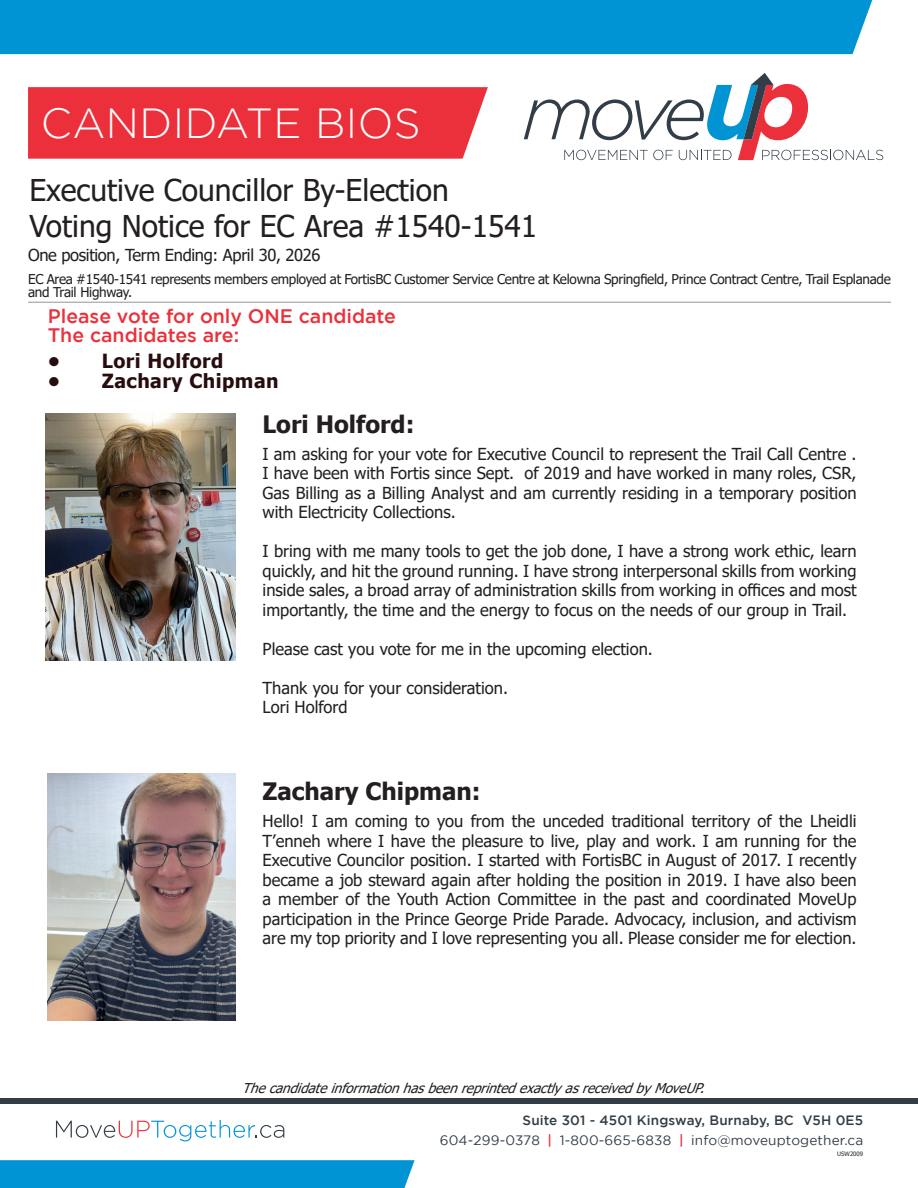
<style>
.page{position:relative;width:918px;height:1188px;background:#fff}
.page>*{position:absolute;margin:0;border:0;box-sizing:border-box;transform-origin:0 0}
.Headline{font:300 42px "Gotham";letter-spacing:.01em;color:#fff}
.Company_Name{font:30px "Tahoma";color:#231f20}
.t1{font:700 24px "Tahoma";color:#231f20}
.Headline-2{font:500 19.5px "Gotham";color:#eb303b}
.t2{font:700 19.5px "Tahoma";letter-spacing:.025em;color:#280d0f}
.Brochure-10_13{font:16.5px/19.5px "Tahoma";color:#231f20;text-align:justify}
.Brochure-10_13-2{font:16.5px "Tahoma";letter-spacing:-.02em;color:#231f20}
.t3{font:13.65px "Gotham";letter-spacing:.01em;color:#323d47}
.Brochure-10_13-3{font:13.5px/13.5px "Tahoma";letter-spacing:-.02em;color:#231f20}
.t4{font:italic 13.5px "Tahoma";color:#231f20}
.Body_9_11{font:500 13.5px "Gotham";letter-spacing:.01em;color:#323d47}
.t5{font:6px "Tahoma";color:#231f20}
.s1{font-weight:500;color:#eb303b}
</style>
<div class="page">
<div style="left:28px;top:87px;width:460px;height:72px;background:#eb303b"></div>
<div style="left:0;top:0;width:872px;height:54px;background:#0094d4"></div>
<svg style="left:524px;top:73px;width:359px;height:87px"></svg>
<div style="left:0;top:1098px;width:918px;height:5px;background:#323d47"></div>
<hr style="left:28px;top:302px;width:863px;height:1px;background:#939598">
<svg style="left:56px;top:1120px;width:228px;height:21px"></svg>
<div style="left:0;top:1160px;width:415px;height:28px;background:#0094d4"></div>
<img style="left:46px;top:414px;width:189px;height:247px">
<img style="left:47px;top:774px;width:188px;height:246px">
<p class="Headline" style="left:41px;top:100px;width:381px">CANDIDATE BIOS</p>
<p class="Company_Name" style="left:29px;top:170px;width:421px">Executive Councillor By-Election</p>
<p class="Company_Name" style="left:29px;top:206px;width:509px">Voting Notice for EC Area #1540-1541</p>
<p class="Brochure-10_13-2" style="left:28px;top:244px;width:294px">One position, Term Ending: April 30, 2026</p>
<p class="Brochure-10_13-3" style="left:28px;top:273px;width:864px">EC Area #1540-1541 represents members employed at FortisBC Customer Service Centre at Kelowna Springfield, Prince Contract Centre, Trail Esplanade and Trail Highway.</p>
<p class="Headline-2" style="left:48px;top:305px;width:350px">Please vote for only ONE candidate</p>
<p class="Headline-2" style="left:48px;top:324px;width:193px">The candidates are:</p>
<p class="t2" style="left:48px;top:347px;width:177px">• Lori Holford</p>
<p class="t2" style="left:48px;top:367px;width:232px">• Zachary Chipman</p>
<p class="t1" style="left:263px;top:407px;width:153px">Lori Holford:</p>
<p class="Brochure-10_13" style="left:263px;top:445px;width:596px">I am asking for your vote for Executive Council to represent the Trail Call Centre .<br>I have been with Fortis since Sept. of 2019 and have worked in many roles, CSR, Gas Billing as a Billing Analyst and am currently residing in a temporary position with Electricity Collections.</p>
<p class="Brochure-10_13" style="left:263px;top:543px;width:596px">I bring with me many tools to get the job done, I have a strong work ethic, learn quickly, and hit the ground running. I have strong interpersonal skills from working inside sales, a broad array of administration skills from working in offices and most importantly, the time and the energy to focus on the needs of our group in Trail.</p>
<p class="Brochure-10_13" style="left:263px;top:640px;width:392px">Please cast you vote for me in the upcoming election.</p>
<p class="Brochure-10_13" style="left:263px;top:679px;width:247px">Thank you for your consideration.</p>
<p class="Brochure-10_13" style="left:263px;top:699px;width:86px">Lori Holford</p>
<p class="t1" style="left:263px;top:775px;width:220px">Zachary Chipman:</p>
<p class="Brochure-10_13" style="left:263px;top:812px;width:596px">Hello! I am coming to you from the unceded traditional territory of the Lheidli T’enneh where I have the pleasure to live, play and work. I am running for the Executive Councilor position. I started with FortisBC in August of 2017. I recently became a job steward again after holding the position in 2019. I have also been a member of the Youth Action Committee in the past and coordinated MoveUp participation in the Prince George Pride Parade. Advocacy, inclusion, and activism are my top priority and I love representing you all. Please consider me for election.</p>
<p class="t4" style="left:242px;top:1079px;width:471px">ThecandidateinformationhasbeenreprintedexactlyasreceivedbyMoveUP.</p>
<p class="Body_9_11" style="left:523px;top:1113px;width:342px">Suite 301 - 4501 Kingsway, Burnaby, BC V5H 0E5</p>
<p class="t3" style="left:440px;top:1132px;width:425px">604-299-0378 <span class="s1">|</span> 1-800-665-6838 <span class="s1">|</span> info@moveuptogether.ca</p>
<p class="t5" style="left:837px;top:1150px;width:27px">USW2009</p>
</div>
